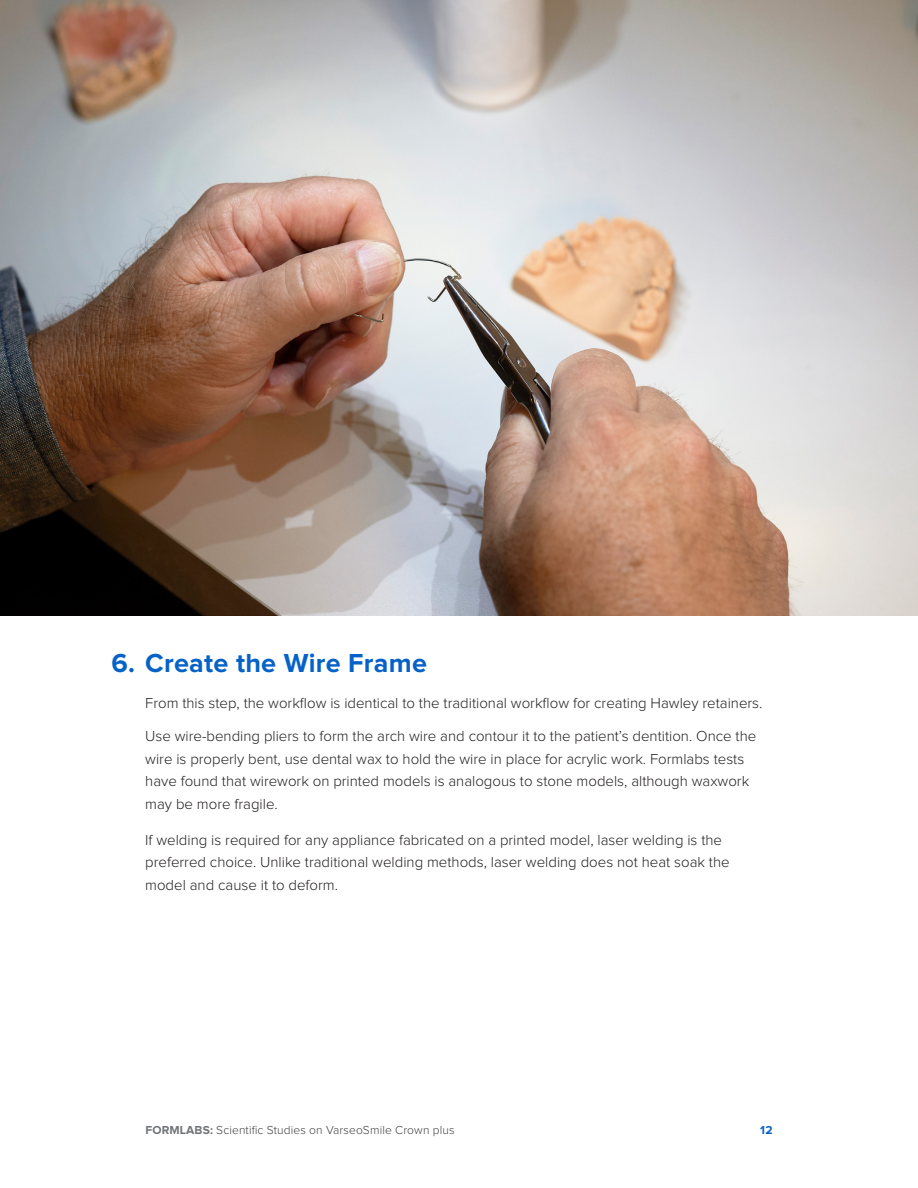
<style>
.page{position:relative;width:918px;height:1188px;background:#fff}
.page>*{position:absolute;margin:0;border:0;box-sizing:border-box;transform-origin:0 0}
.t1{font:700 27px "Proxima Nova";letter-spacing:.01em;color:#0762c8}
.t2{font:300 15px/22.5px "Proxima Nova";color:#231f20}
.t3{font:300 12px "Proxima Nova";letter-spacing:.01em;color:#414042}
.t4{font:700 12px "Proxima Nova";color:#0762c8}
.s1{font-weight:700;color:#727579}
</style>
<div class="page">
<img style="left:0;top:0;width:918px;height:616px">
<h1 class="t1" style="left:112px;top:650px;width:317px">6. Create the Wire Frame</h1>
<p class="t2" style="left:145px;top:692px;width:619px">From this step, the workflow is identical to the traditional workflow for creating Hawley retainers.</p>
<p class="t2" style="left:145px;top:726px;width:613px">Use wire-bending pliers to form the arch wire and contour it to the patient’s dentition. Once the wire is properly bent, use dental wax to hold the wire in place for acrylic work. Formlabs tests have found that wirework on printed models is analogous to stone models, although waxwork may be more fragile.</p>
<p class="t2" style="left:145px;top:829px;width:586px">If welding is required for any appliance fabricated on a printed model, laser welding is the preferred choice. Unlike traditional welding methods, laser welding does not heat soak the model and cause it to deform.</p>
<p class="t3" style="left:146px;top:1125px;width:311px"><span class="s1">FORMLABS:</span> Scientific Studies on VarseoSmile Crown plus</p>
<p class="t4" style="left:760px;top:1125px;width:14px">12</p>
</div>
